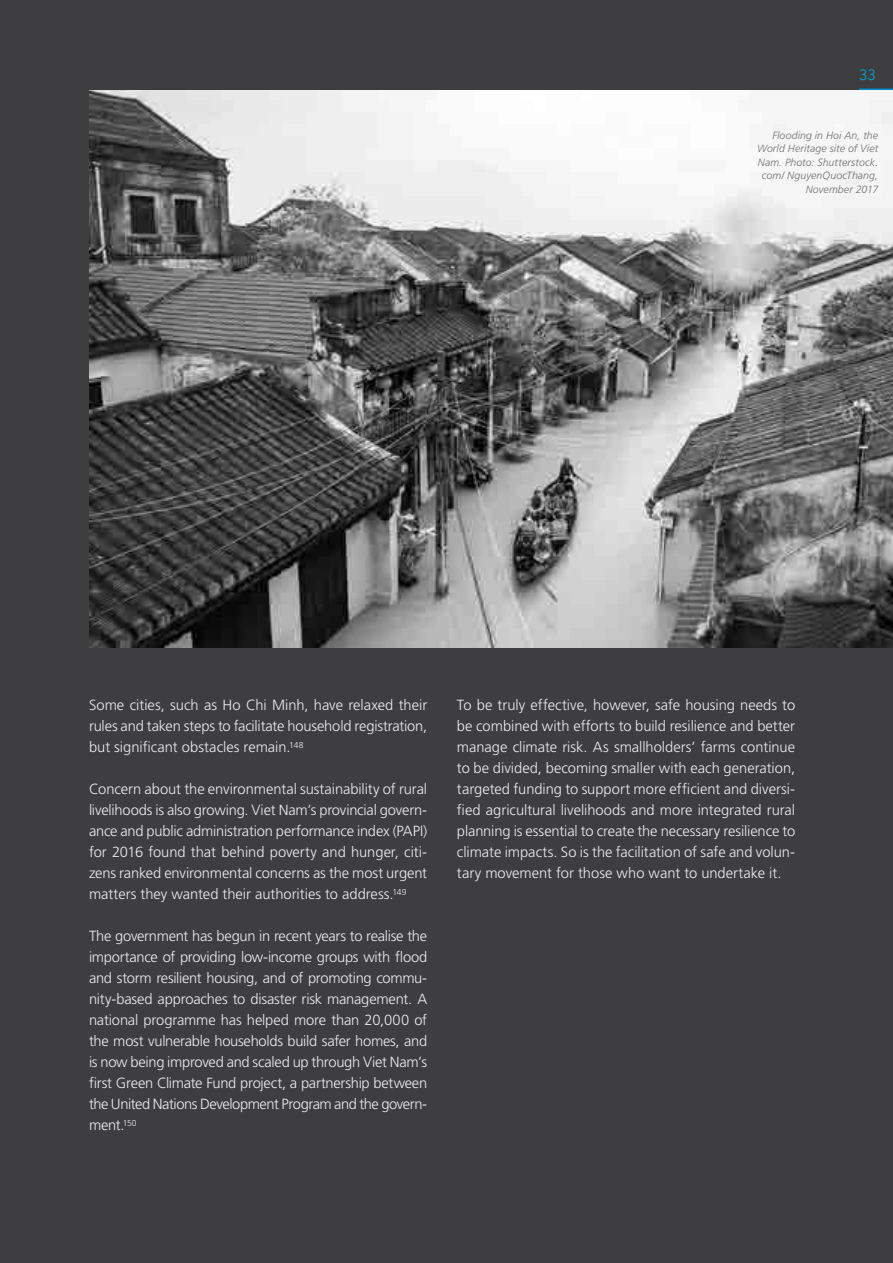
<style>
.page{position:relative;width:893px;height:1263px;background:#3e3d40}
.page>*{position:absolute;margin:0;border:0;box-sizing:border-box;transform-origin:0 0}
.t1{font:15px "Avenir";color:#00a2d3}
.t2{font:300 14.7px/21px "Frutiger LT Std";letter-spacing:-.005em;color:#eceded;text-align:justify}
.t3{font:italic 300 10.5px/13.5px "Frutiger LT Std";letter-spacing:.01em;color:#707172;text-align:right}
</style>
<div class="page">
<img style="left:89px;top:90px;width:804px;height:557px">
<hr style="left:859px;top:89px;width:34px;height:1px;background:#008dc9">
<p class="t1" style="left:859px;top:66px;width:18px">33</p>
<p class="t3" style="left:757px;top:128px;width:123px">Flooding in Hoi An, the<br>World Heritage site of Viet<br>Nam. Photo: Shutterstock. com/ NguyenQuocThang,<br>November 2017</p>
<p class="t2" style="left:89px;top:695px;width:340px">Some cities, such as Ho Chi Minh, have relaxed their rules and taken steps to facilitate household registration, but significant obstacles remain.<sup>148</sup></p>
<p class="t2" style="left:89px;top:779px;width:340px">Concern about the environmental sustainability of rural livelihoods is also growing. Viet Nam’s provincial govern&shy;ance and public administration performance index (PAPI) for 2016 found that behind poverty and hunger, citi&shy;zens ranked environmental concerns as the most urgent matters they wanted their authorities to address. <sup>149</sup></p>
<p class="t2" style="left:89px;top:926px;width:340px">The government has begun in recent years to realise the importance of providing low-income groups with flood and storm resilient housing, and of promoting commu&shy;nity-based approaches to disaster risk management. A national programme has helped more than 20,000 of the most vulnerable households build safer homes, and is now being improved and scaled up through Viet Nam’s first Green Climate Fund project, a partnership between the United Nations Development Program and the govern&shy;ment.<sup>150</sup></p>
<p class="t2" style="left:457px;top:695px;width:340px">To be truly effective, however, safe housing needs to be combined with efforts to build resilience and better manage climate risk. As smallholders’ farms continue to be divided, becoming smaller with each generation, targeted funding to support more efficient and diversi&shy;fied agricultural livelihoods and more integrated rural planning is essential to create the necessary resilience to climate impacts. So is the facilitation of safe and volun&shy;tary movement for those who want to undertake it.</p>
</div>
